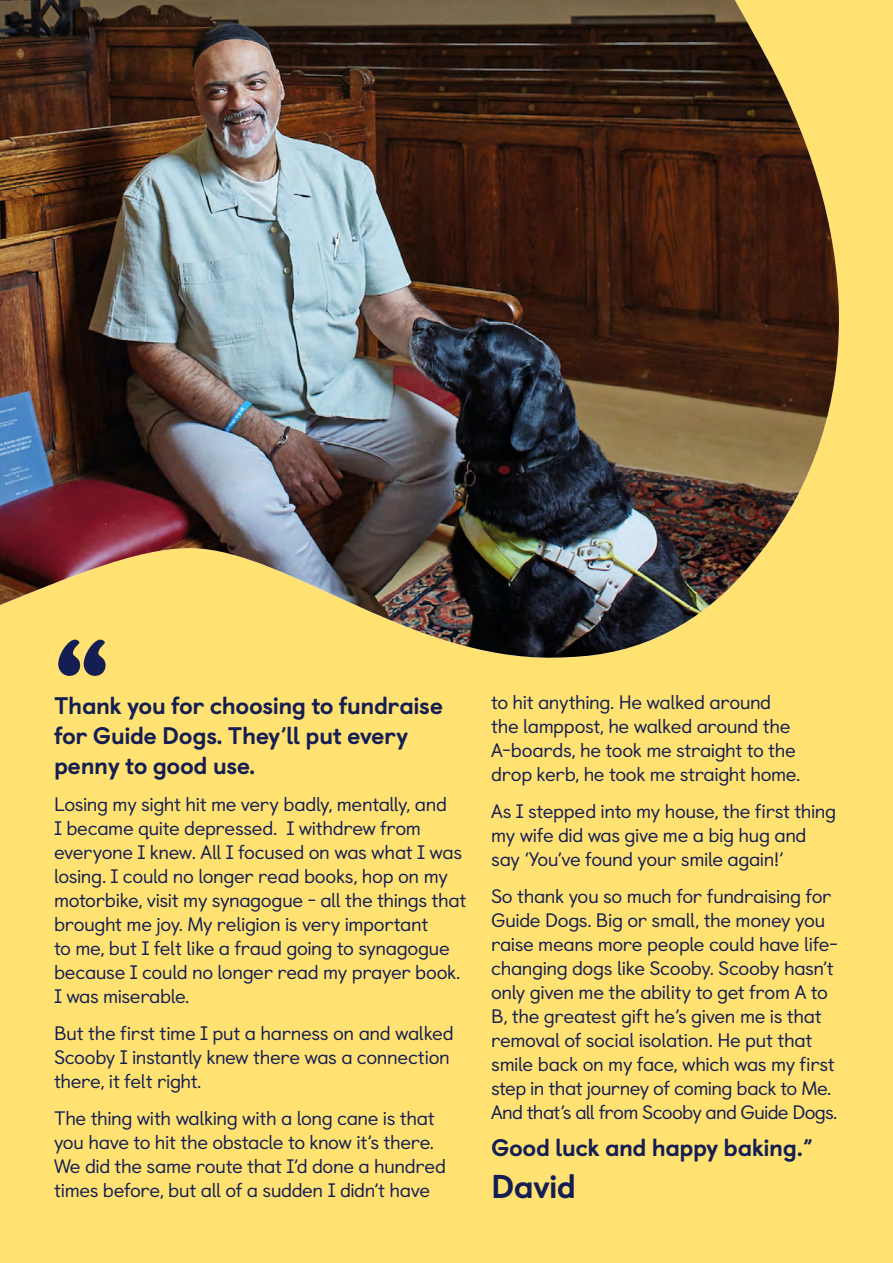
<style>
.page{position:relative;width:893px;height:1263px;background:#ffe271}
.page>*{position:absolute;margin:0;border:0;box-sizing:border-box;transform-origin:0 0}
.Body_copy{font:800 33px "Castledown";letter-spacing:-.025em;color:#151e53}
.Body_copy-2{font:800 24px/30px "Castledown";letter-spacing:-.025em;color:#151e53}
.Body_copy-3{font:19.5px/24px "Castledown";letter-spacing:-.025em;color:#151e53}
</style>
<div class="page">
<svg style="left:58px;top:667px;width:48px;height:9px"></svg>
<img style="left:0;top:0;width:839px;height:663px">
<p class="Body_copy-2" style="left:54px;top:689px;width:391px">Thank you for choosing to fundraise for Guide Dogs. They’ll put every penny to good use.</p>
<p class="Body_copy-3" style="left:54px;top:791px;width:414px">Losing my sight hit me very badly, mentally, and<br>I became quite depressed. I withdrew from everyone I knew. All I focused on was what I was losing. I could no longer read books, hop on my motorbike, visit my synagogue - all the things that brought me joy. My religion is very important<br>to me, but I felt like a fraud going to synagogue because I could no longer read my prayer book.<br>I was miserable.</p>
<p class="Body_copy-3" style="left:54px;top:1019px;width:401px">But the first time I put a harness on and walked<br>Scooby I instantly knew there was a connection there, it felt right.</p>
<p class="Body_copy-3" style="left:54px;top:1104px;width:394px">The thing with walking with a long cane is that you have to hit the obstacle to know it’s there.<br>We did the same route that I’d done a hundred times before, but all of a sudden I didn’t have</p>
<p class="Body_copy-3" style="left:491px;top:689px;width:311px">to hit anything. He walked around the lamppost, he walked around the A-boards, he took me straight to the drop kerb, he took me straight home.</p>
<p class="Body_copy-3" style="left:491px;top:797px;width:346px">As I stepped into my house, the first thing my wife did was give me a big hug and say ‘You’ve found your smile again!’</p>
<p class="Body_copy-3" style="left:491px;top:882px;width:348px">So thank you so much for fundraising for Guide Dogs. Big or small, the money you raise means more people could have life&shy;changing dogs like Scooby. Scooby hasn’t only given me the ability to get from A to B, the greatest gift he’s given me is that removal of social isolation. He put that smile back on my face, which was my first step in that journey of coming back to Me.<br>And that’s all from Scooby and Guide Dogs.</p>
<p class="Body_copy-2" style="left:491px;top:1130px;width:323px">Good luck and happy baking.”</p>
<p class="Body_copy" style="left:491px;top:1160px;width:86px">David</p>
</div>
